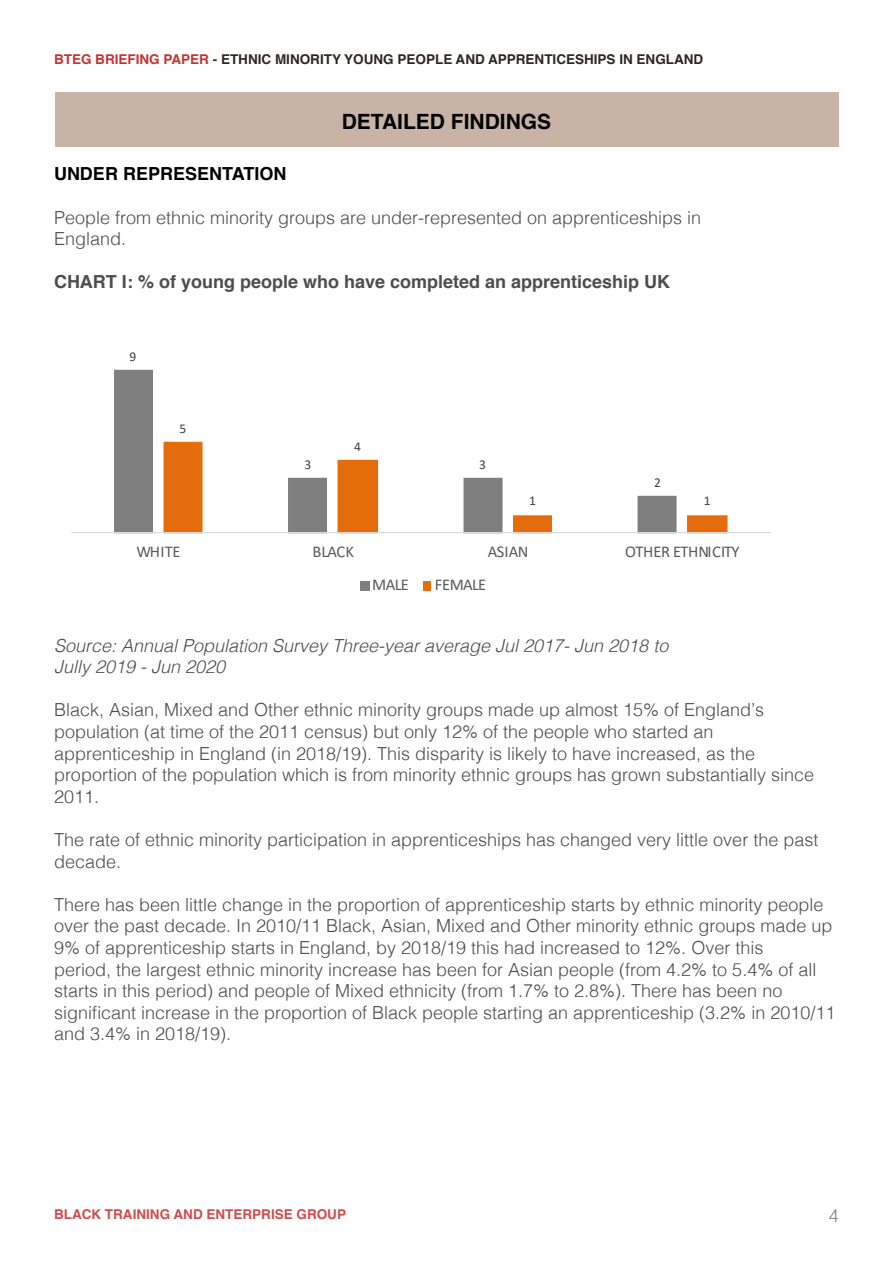
<style>
.page{position:relative;width:893px;height:1263px;background:#fff}
.page>*{position:absolute;margin:0;border:0;box-sizing:border-box;transform-origin:0 0}
.t1{font:700 21px "Helvetica";color:#000}
.t2{font:300 18px/21.6px "Helvetica";color:#4d4d4d}
.t3{font:italic 300 18px/21.6px "Helvetica";color:#4d4d4d}
.t4{font:700 18px "Helvetica";color:#4d4d4d}
.t5{font:700 18px "Helvetica";color:#000}
.t6{font:300 18px "Helvetica";color:#808080}
.t7{font:16.5px "Calibri";letter-spacing:-.035em;color:#595959}
.t8{font:700 13.5px "Helvetica";color:#2f2722}
.t9{font:700 13.5px "Helvetica";color:#cc4d4d}
.t10{font:13.5px "Calibri";color:#404040}
.s1{color:#c53333}
</style>
<div class="page">
<svg style="left:114px;top:370px;width:89px;height:162px;fill:#7f7f7f"></svg>
<svg style="left:164px;top:442px;width:564px;height:90px"></svg>
<hr style="left:71px;top:532px;width:699px;height:1px;background:#d9d9d9">
<div style="left:360px;top:581px;width:9px;height:9px;background:#7f7f7f"></div>
<div style="left:423px;top:581px;width:7px;height:9px;background:#e46c0a"></div>
<div style="left:55px;top:93px;width:783px;height:54px;background:#c8b3a6"></div>
<p class="t8" style="left:54px;top:48px;width:651px"><span class="s1">BTEG BRIEFING PAPER</span> - ETHNIC MINORITY YOUNG PEOPLE AND APPRENTICESHIPS IN ENGLAND</p>
<p class="t1" style="left:342px;top:104px;width:211px">DETAILED FINDINGS</p>
<p class="t5" style="left:54px;top:160px;width:234px">UNDER REPRESENTATION</p>
<p class="t2" style="left:54px;top:205px;width:649px">People from ethnic minority groups are under-represented on apprenticeships in</p>
<p class="t2" style="left:54px;top:227px;width:74px">England.</p>
<p class="t4" style="left:54px;top:268px;width:618px">CHART I: % of young people who have completed an apprenticeship UK</p>
<p class="t10" style="left:130px;top:347px;width:8px">9</p>
<p class="t10" style="left:179px;top:419px;width:8px">5</p>
<p class="t10" style="left:354px;top:437px;width:8px">4</p>
<p class="t10" style="left:304px;top:455px;width:8px">3</p>
<p class="t10" style="left:479px;top:455px;width:8px">3</p>
<p class="t10" style="left:654px;top:473px;width:8px">2</p>
<p class="t10" style="left:529px;top:491px;width:8px">1</p>
<p class="t10" style="left:704px;top:491px;width:8px">1</p>
<p class="t7" style="left:136px;top:540px;width:46px">WHITE</p>
<p class="t7" style="left:312px;top:540px;width:43px">BLACK</p>
<p class="t7" style="left:488px;top:540px;width:42px">ASIAN</p>
<p class="t7" style="left:625px;top:540px;width:116px">OTHER ETHNICITY</p>
<p class="t7" style="left:372px;top:573px;width:38px">MALE</p>
<p class="t7" style="left:435px;top:573px;width:53px">FEMALE</p>
<p class="t3" style="left:54px;top:633px;width:616px">Source: Annual Population Survey Three-year average Jul 2017- Jun 2018 to<br>Jully 2019 - Jun 2020</p>
<p class="t2" style="left:54px;top:698px;width:712px">Black, Asian, Mixed and Other ethnic minority groups made up almost 15% of England’s</p>
<p class="t2" style="left:54px;top:719px;width:661px">population (at time of the 2011 census) but only 12% of the people who started an</p>
<p class="t2" style="left:54px;top:741px;width:703px">apprenticeship in England (in 2018/19). This disparity is likely to have increased, as the</p>
<p class="t2" style="left:54px;top:763px;width:762px">proportion of the population which is from minority ethnic groups has grown substantially since<br>2011.</p>
<p class="t2" style="left:54px;top:827px;width:766px">The rate of ethnic minority participation in apprenticeships has changed very little over the past decade.</p>
<p class="t2" style="left:54px;top:892px;width:780px">There has been little change in the proportion of apprenticeship starts by ethnic minority people over the past decade. In 2010/11 Black, Asian, Mixed and Other minority ethnic groups made up<br>9% of apprenticeship starts in England, by 2018/19 this had increased to 12%. Over this</p>
<p class="t2" style="left:54px;top:957px;width:764px">period, the largest ethnic minority increase has been for Asian people (from 4.2% to 5.4% of all starts in this period) and people of Mixed ethnicity (from 1.7% to 2.8%). There has been no</p>
<p class="t2" style="left:54px;top:1000px;width:783px">significant increase in the proportion of Black people starting an apprenticeship (3.2% in 2010/11 and 3.4% in 2018/19).</p>
<p class="t9" style="left:54px;top:1203px;width:294px">BLACK TRAINING AND ENTERPRISE GROUP</p>
<p class="t6" style="left:829px;top:1200px;width:12px">4</p>
</div>
